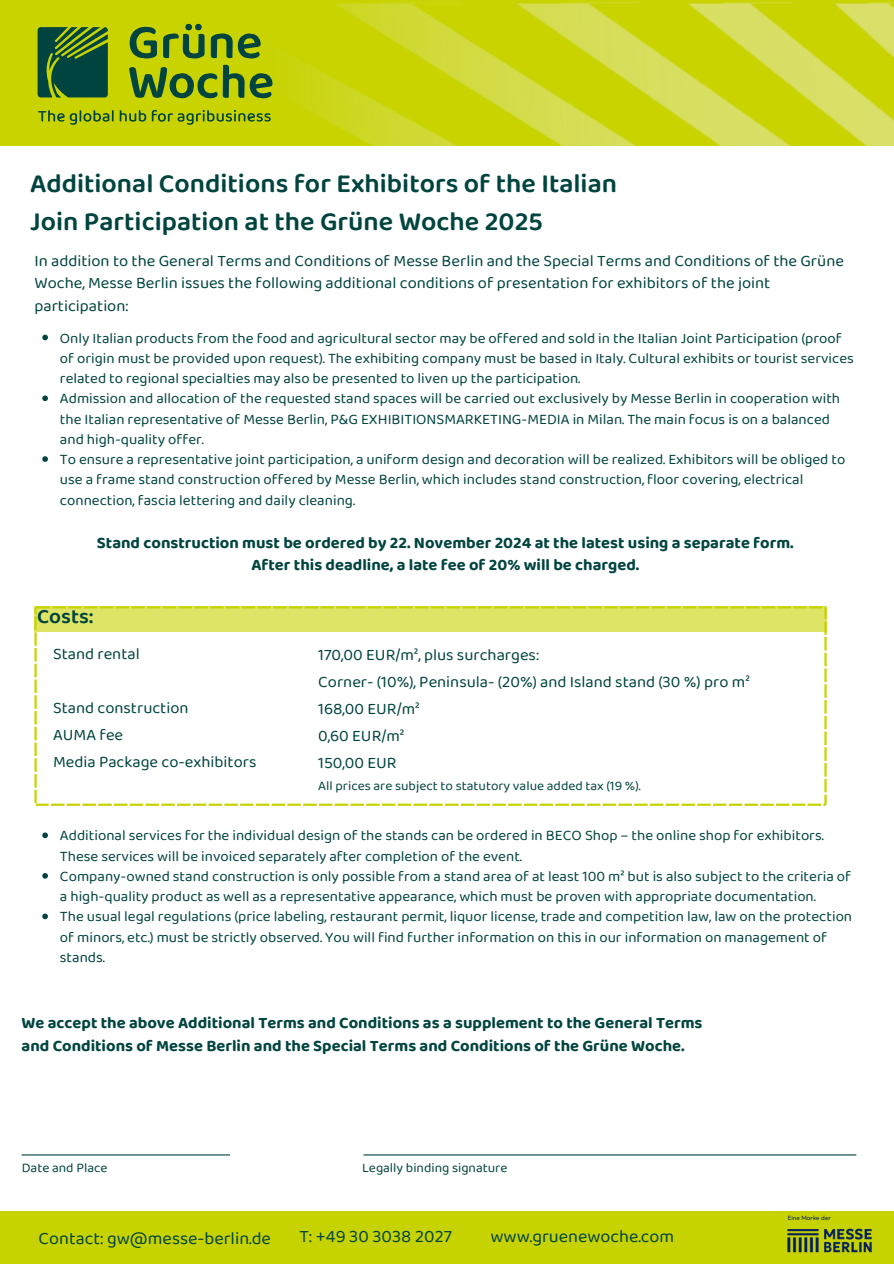
<style>
.page{position:relative;width:894px;height:1264px;background:#fff}
.page>*{position:absolute;margin:0;border:0;box-sizing:border-box;transform-origin:0 0}
.t1{font:600 27px/37.2px "Baloo Paaji 2";color:#00443f}
.t2{font:600 21px "Baloo Paaji 2";color:#004440}
.t3{font:18px "Baloo Paaji 2";color:#00443f}
.t4{font:16.5px/27px "Baloo Paaji 2";color:#004440}
.t5{font:700 16.5px/22.5px "Baloo Paaji 2";color:#004440}
.t6{font:15px/20.2px "Baloo Paaji 2";color:#004440}
.t7{font:13.5px "Baloo Paaji 2";color:#004440}
.t8{font:300 6px "Geologica";color:#001e64}
</style>
<div class="page">
<div style="left:0;top:0;width:893px;height:145px;background:#c8d300"></div>
<img style="left:263px;top:3px;width:630px;height:143px">
<svg style="left:129px;top:67px;width:88px;height:31px"></svg>
<svg style="left:250px;top:73px;width:22px;height:25px"></svg>
<svg style="left:223px;top:65px;width:21px;height:33px"></svg>
<svg style="left:130px;top:27px;width:27px;height:31px"></svg>
<svg style="left:211px;top:33px;width:21px;height:25px"></svg>
<svg style="left:163px;top:24px;width:41px;height:34px"></svg>
<svg style="left:238px;top:34px;width:22px;height:24px"></svg>
<svg style="left:38px;top:27px;width:70px;height:70px;background:#215c34"></svg>
<svg style="left:38px;top:110px;width:233px;height:15px"></svg>
<hr style="left:22px;top:1154px;width:208px;height:1px;background:#004440">
<hr style="left:363px;top:1154px;width:493px;height:1px;background:#004440">
<svg style="left:42px;top:335px;width:6px;height:5px"></svg>
<svg style="left:42px;top:395px;width:6px;height:6px"></svg>
<svg style="left:42px;top:456px;width:6px;height:6px"></svg>
<svg style="left:42px;top:832px;width:6px;height:6px"></svg>
<svg style="left:42px;top:873px;width:6px;height:5px"></svg>
<svg style="left:42px;top:913px;width:6px;height:6px"></svg>
<svg style="left:34px;top:631px;width:792px;height:174px"></svg>
<svg style="left:34px;top:606px;width:792px;height:25px;background:#dce25d"></svg>
<div style="left:0;top:1211px;width:893px;height:52px;background:#c7d300"></div>
<img style="left:787px;top:1228px;width:85px;height:25px">
<h5 class="t1" style="left:30px;top:164px;width:588px">Additional Conditions for Exhibitors of the Italian<br>Join Participation at the Grüne Woche 2025</h5>
<p class="t4" style="left:34px;top:249px;width:810px;line-height:22.5px">In addition to the General Terms and Conditions of Messe Berlin and the Special Terms and Conditions of the Grüne<br>Woche, Messe Berlin issues the following additional conditions of presentation for exhibitors of the joint participation:</p>
<p class="t6" style="left:60px;top:327px;width:795px">Only Italian products from the food and agricultural sector may be offered and sold in the Italian Joint Participation (proof of origin must be provided upon request). The exhibiting company must be based in Italy. Cultural exhibits or tourist services related to regional specialties may also be presented to liven up the participation.</p>
<h4 class="t6" style="left:60px;top:388px;width:781px">Admission and allocation of the requested stand spaces will be carried out exclusively by Messe Berlin in cooperation with the Italian representative of Messe Berlin, P&amp;G EXHIBITIONSMARKETING-MEDIA in Milan. The main focus is on a balanced and high-quality offer.</h4>
<h2 class="t6" style="left:60px;top:449px;width:786px">To ensure a representative joint participation, a uniform design and decoration will be realized. Exhibitors will be obliged to use a frame stand construction offered by Messe Berlin, which includes stand construction, floor covering, electrical connection, fascia lettering and daily cleaning.</h2>
<h5 class="t5" style="left:97px;top:530px;width:698px;text-align:center">Stand construction must be ordered by 22. November 2024 at the latest using a separate form.<br>After this deadline, a late fee of 20% will be charged.</h5>
<p class="t2" style="left:37px;top:603px;width:58px">Costs:</p>
<p class="t4" style="left:53px;top:640px;width:88px">Stand rental</p>
<p class="t4" style="left:53px;top:694px;width:205px">Stand construction<br>AUMA fee<br>Media Package co-exhibitors</p>
<h4 class="t4" style="left:318px;top:640px;width:433px">170,00 EUR/m², plus surcharges:<br>Corner- (10%), Peninsula- (20%) and Island stand (30 %) pro m²<br>168,00 EUR/m²<br>0,60 EUR/m²<br>150,00 EUR</h4>
<h6 class="t7" style="left:318px;top:777px;width:324px">All prices are subject to statutory value added tax (19 %).</h6>
<h5 class="t6" style="left:60px;top:825px;width:765px">Additional services for the individual design of the stands can be ordered in BECO Shop – the online shop for exhibitors.<br>These services will be invoiced separately after completion of the event.</h5>
<h5 class="t6" style="left:60px;top:865px;width:792px">Company-owned stand construction is only possible from a stand area of at least 100 m² but is also subject to the criteria of a high-quality product as well as a representative appearance, which must be proven with appropriate documentation.</h5>
<h6 class="t6" style="left:60px;top:906px;width:793px">The usual legal regulations (price labeling, restaurant permit, liquor license, trade and competition law, law on the protection of minors, etc.) must be strictly observed. You will find further information on this in our information on management of stands.</h6>
<h1 class="t5" style="left:22px;top:1011px;width:682px">We accept the above Additional Terms and Conditions as a supplement to the General Terms and Conditions of Messe Berlin and the Special Terms and Conditions of the Grüne Woche.</h1>
<p class="t7" style="left:22px;top:1159px;width:87px">Date and Place</p>
<p class="t7" style="left:362px;top:1159px;width:147px">Legally binding signature</p>
<h6 class="t3" style="left:39px;top:1226px;width:234px">Contact: gw@messe-berlin.de</h6>
<h5 class="t3" style="left:299px;top:1225px;width:154px">T: +49 30 3038 2027</h5>
<h3 class="t3" style="left:490px;top:1225px;width:185px">www.gruenewoche.com</h3>
<p class="t8" style="left:787px;top:1213px;width:45px">Eine Marke der</p>
</div>
